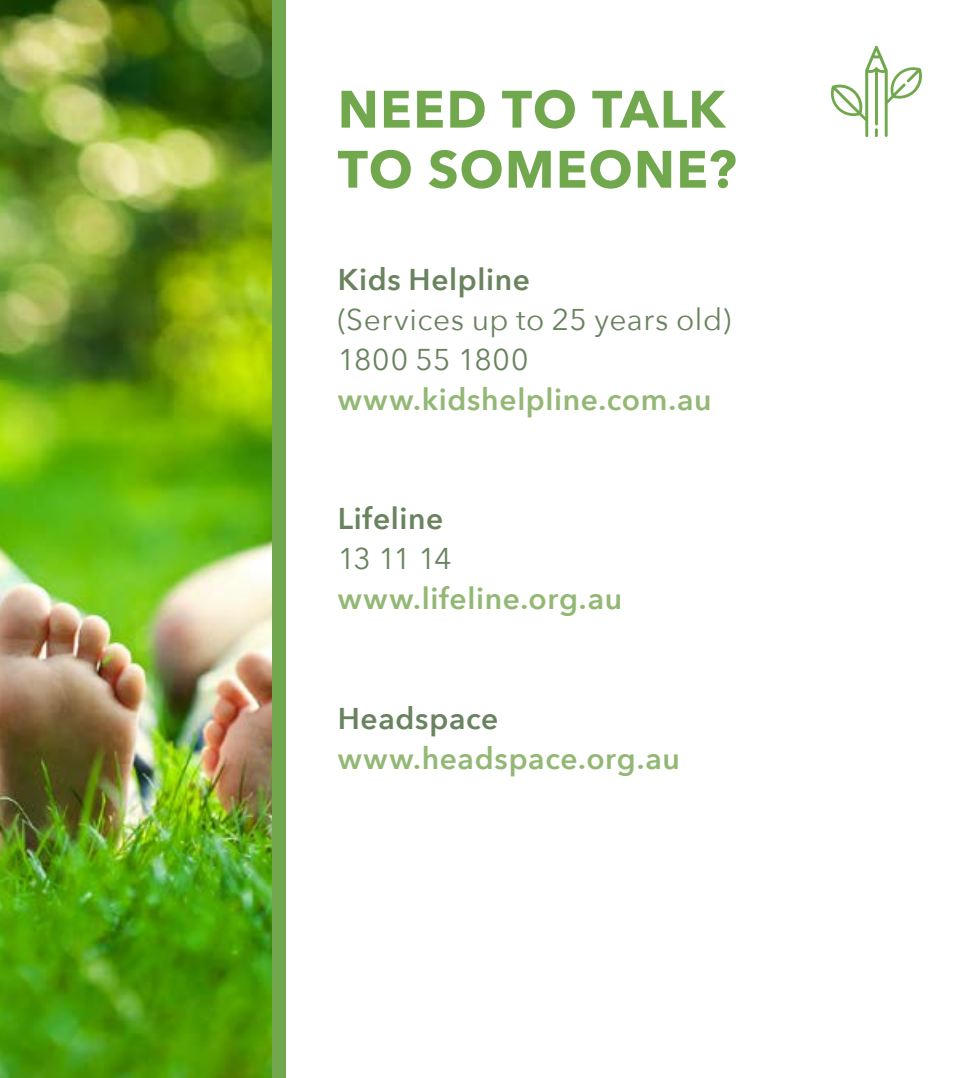
<style>
.page{position:relative;width:964px;height:1078px;background:#fff}
.page>*{position:absolute;margin:0;border:0;box-sizing:border-box;transform-origin:0 0}
.t1{font:700 52px/60px "Avenir Next";letter-spacing:.02em;color:#72a84d}
.t2{font:600 30px "Avenir Next";letter-spacing:.02em;color:#93b874}
.t3{font:30px/40px "Avenir Next";letter-spacing:.015em;color:#6a835f}
.t4{font:600 30px "Avenir Next";letter-spacing:.02em;color:#6a835f}
</style>
<div class="page">
<img style="left:0;top:0;width:272px;height:1077px">
<div style="left:272px;top:0;width:13px;height:1077px;background:#72a84d"></div>
<svg style="left:830px;top:46px;width:92px;height:91px"></svg>
<h1 class="t1" style="left:338px;top:79px;width:400px">NEED TO TALK<br>TO SOMEONE?</h1>
<p class="t4" style="left:338px;top:253px;width:194px">Kids Helpline</p>
<p class="t3" style="left:338px;top:298px;width:395px">(Services up to 25 years old)<br>1800 55 1800</p>
<p class="t2" style="left:338px;top:373px;width:375px">www.kidshelpline.com.au</p>
<p class="t4" style="left:338px;top:493px;width:107px">Lifeline</p>
<p class="t3" style="left:338px;top:537px;width:115px">13 11 14</p>
<p class="t2" style="left:338px;top:573px;width:286px">www.lifeline.org.au</p>
<p class="t4" style="left:338px;top:692px;width:162px">Headspace</p>
<p class="t2" style="left:338px;top:732px;width:344px">www.headspace.org.au</p>
</div>
